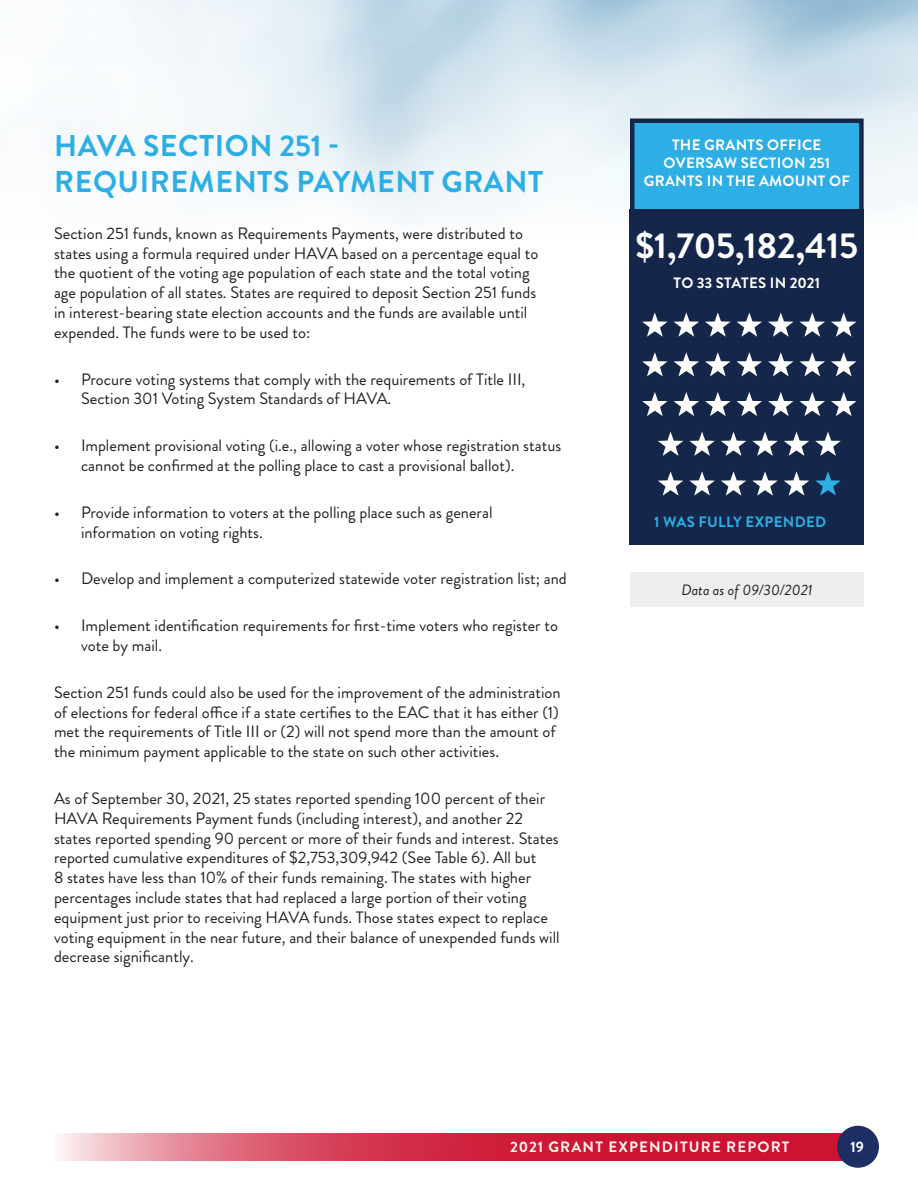
<style>
.page{position:relative;width:918px;height:1188px;background:#fff}
.page>*{position:absolute;margin:0;border:0;box-sizing:border-box;transform-origin:0 0}
.Body{font:700 36px "Brandon Grotesque";color:#fff}
.Body-2{font:700 30px/36px "Brandon Grotesque";letter-spacing:.02em;color:#2daee4}
.Body-3{font:16.5px/19.8px "Brandon Grotesque";color:#231f20}
.Body-4{font:700 15px/18px "Brandon Grotesque";letter-spacing:.02em;color:#fff;text-align:center}
.t1{font:700 15px "Brandon Grotesque";letter-spacing:.08em;color:#fff9f0}
.Body-5{font:italic 15px "Brandon Grotesque";color:#231f20}
.Body-6{font:700 15px "Brandon Grotesque";letter-spacing:.02em;color:#2daee4}
.Body-7{font:700 15px "Brandon Grotesque";color:#fff}
</style>
<div class="page">
<img style="left:125px;top:0;width:793px;height:239px">
<div style="left:630px;top:118px;width:234px;height:134px;background:#2daee4;border:4px solid #14274b"></div>
<div style="left:630px;top:209px;width:234px;height:335px;background:#14274b"></div>
<svg style="left:642px;top:312px;width:26px;height:25px"></svg>
<svg style="left:737px;top:312px;width:25px;height:25px"></svg>
<svg style="left:674px;top:312px;width:25px;height:25px"></svg>
<svg style="left:768px;top:312px;width:26px;height:25px"></svg>
<svg style="left:705px;top:312px;width:26px;height:25px"></svg>
<svg style="left:800px;top:312px;width:25px;height:25px"></svg>
<svg style="left:831px;top:312px;width:26px;height:25px"></svg>
<svg style="left:642px;top:352px;width:26px;height:24px"></svg>
<svg style="left:737px;top:352px;width:25px;height:24px"></svg>
<svg style="left:674px;top:352px;width:25px;height:24px"></svg>
<svg style="left:768px;top:352px;width:26px;height:24px"></svg>
<svg style="left:705px;top:352px;width:26px;height:24px"></svg>
<svg style="left:800px;top:352px;width:25px;height:24px"></svg>
<svg style="left:831px;top:352px;width:26px;height:24px"></svg>
<svg style="left:642px;top:392px;width:26px;height:24px"></svg>
<svg style="left:737px;top:392px;width:25px;height:24px"></svg>
<svg style="left:674px;top:392px;width:25px;height:24px"></svg>
<svg style="left:768px;top:392px;width:26px;height:24px"></svg>
<svg style="left:705px;top:392px;width:26px;height:24px"></svg>
<svg style="left:800px;top:392px;width:25px;height:24px"></svg>
<svg style="left:831px;top:392px;width:26px;height:24px"></svg>
<svg style="left:658px;top:432px;width:25px;height:24px"></svg>
<svg style="left:752px;top:432px;width:26px;height:24px"></svg>
<svg style="left:689px;top:432px;width:26px;height:24px"></svg>
<svg style="left:784px;top:432px;width:25px;height:24px"></svg>
<svg style="left:721px;top:432px;width:25px;height:24px"></svg>
<svg style="left:815px;top:432px;width:26px;height:24px"></svg>
<svg style="left:658px;top:471px;width:25px;height:25px"></svg>
<svg style="left:752px;top:471px;width:26px;height:25px"></svg>
<svg style="left:689px;top:471px;width:26px;height:25px"></svg>
<svg style="left:784px;top:471px;width:25px;height:25px"></svg>
<svg style="left:721px;top:471px;width:25px;height:25px"></svg>
<svg style="left:815px;top:471px;width:26px;height:25px"></svg>
<div style="left:630px;top:572px;width:234px;height:35px;background:#edeeee"></div>
<svg style="left:57px;top:1133px;width:785px;height:28px;background:#d7435b"></svg>
<div style="left:837px;top:1126px;width:42px;height:42px;background:#1d2f62;border-radius:50%"></div>
<p class="Body-2" style="left:54px;top:128px;width:491px">HAVA SECTION 251 -<br>REQUIREMENTS PAYMENT GRANT</p>
<p class="Body-3" style="left:54px;top:223px;width:486px">Section 251 funds, known as Requirements Payments, were distributed to states using a formula required under HAVA based on a percentage equal to the quotient of the voting age population of each state and the total voting age population of all states. States are required to deposit Section 251 funds in interest-bearing state election accounts and the funds are available until expended. The funds were to be used to:</p>
<p class="Body-3" style="left:81px;top:369px;width:446px;text-indent:-27px">• Procure voting systems that comply with the requirements of Title III,<br>Section 301 Voting System Standards of HAVA.</p>
<p class="Body-3" style="left:81px;top:436px;width:482px;text-indent:-27px">• Implement provisional voting (i.e., allowing a voter whose registration status cannot be confirmed at the polling place to cast a provisional ballot).</p>
<p class="Body-3" style="left:81px;top:502px;width:413px;text-indent:-27px">• Provide information to voters at the polling place such as general information on voting rights.</p>
<p class="Body-3" style="left:54px;top:569px;width:514px">• Develop and implement a computerized statewide voter registration list; and</p>
<p class="Body-3" style="left:81px;top:616px;width:479px;text-indent:-27px">• Implement identification requirements for first-time voters who register to vote by mail.</p>
<p class="Body-3" style="left:54px;top:682px;width:508px">Section 251 funds could also be used for the improvement of the administration of elections for federal office if a state certifies to the EAC that it has either (1) met the requirements of Title III or (2) will not spend more than the amount of the minimum payment applicable to the state on such other activities.</p>
<p class="Body-3" style="left:54px;top:789px;width:507px">As of September 30, 2021, 25 states reported spending 100 percent of their HAVA Requirements Payment funds (including interest), and another 22 states reported spending 90 percent or more of their funds and interest. States reported cumulative expenditures of $2,753,309,942 (See Table 6). All but<br>8 states have less than 10% of their funds remaining. The states with higher percentages include states that had replaced a large portion of their voting equipment just prior to receiving HAVA funds. Those states expect to replace voting equipment in the near future, and their balance of unexpended funds will decrease significantly.</p>
<p class="Body-4" style="left:644px;top:136px;width:208px">THE GRANTS OFFICE<br>OVERSAW SECTION 251<br>GRANTS IN THE AMOUNT OF</p>
<p class="Body" style="left:635px;top:220px;width:224px">$1,705,182,415</p>
<p class="Body-7" style="left:674px;top:272px;width:148px">TO 33 STATES IN 2021</p>
<p class="Body-6" style="left:654px;top:512px;width:173px">1 WAS FULLY EXPENDED</p>
<p class="Body-5" style="left:681px;top:579px;width:133px">Data as of 09/30/2021</p>
<p class="t1" style="left:510px;top:1136px;width:281px">2021 GRANT EXPENDITURE REPORT</p>
<p class="Body-4" style="left:851px;top:1138px;width:15px">19</p>
</div>
